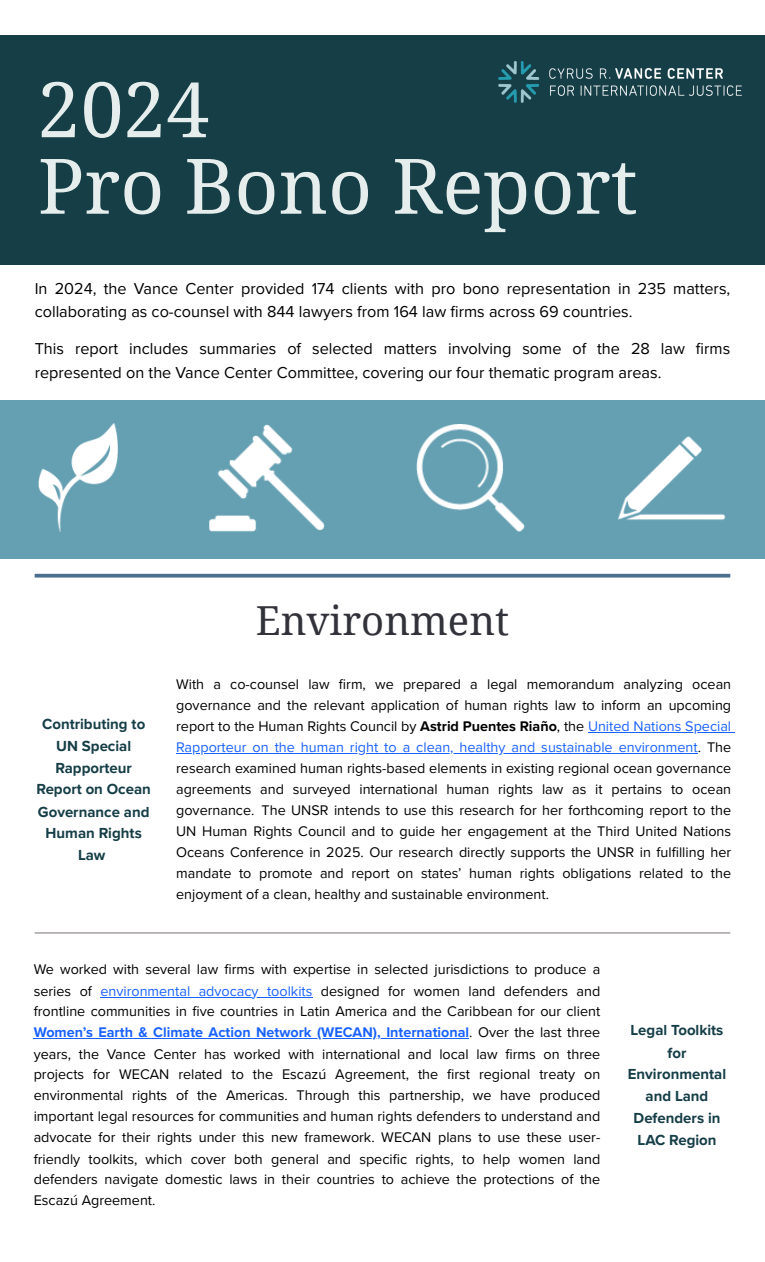
<style>
.page{position:relative;width:765px;height:1262px;background:#fff}
.page>*{position:absolute;margin:0;border:0;box-sizing:border-box;transform-origin:0 0}
.t1{font:76.62px "Noto Serif";color:#e6eded}
.t2{font:40px "Noto Serif";color:#32323a}
.t3{font:16.25px/22.5px "Proxima Nova";color:#000}
.t4{font:700 15px/21.9px "Proxima Nova";color:#153e47;text-align:center}
.t5{font:14.38px/21px "Proxima Nova";color:#000;text-align:justify}
.s1{font-weight:700}
.s2{color:#1a62ff}
.s3{font-weight:700;color:#1a62ff}
</style>
<div class="page">
<div style="left:0;top:35px;width:765px;height:229px;background:#153e47"></div>
<img style="left:499px;top:62px;width:243px;height:40px">
<div style="left:0;top:400px;width:765px;height:159px;background:#65a0b2"></div>
<img style="left:618px;top:436px;width:108px;height:84px">
<img style="left:39px;top:423px;width:79px;height:109px">
<img style="left:417px;top:424px;width:108px;height:108px">
<img style="left:210px;top:424px;width:115px;height:108px">
<svg style="left:35px;top:574px;width:695px;height:4px;fill:#4a6e8d"></svg>
<hr style="left:588px;top:732px;width:143px;height:1px;background:#1a62ff">
<hr style="left:176px;top:753px;width:522px;height:1px;background:#1a62ff">
<hr style="left:35px;top:932px;width:695px;height:2px;background:#b6b2b2">
<hr style="left:100px;top:997px;width:213px;height:1px;background:#1a62ff">
<hr style="left:34px;top:1038px;width:435px;height:1px;background:#1a62ff">
<p class="t1" style="left:38px;top:55px;width:173px">2024</p>
<p class="t1" style="left:38px;top:132px;width:601px">Pro Bono Report</p>
<p class="t3" style="left:35px;top:278px;width:697px">In 2024, the Vance Center provided 174 clients with pro bono representation in 235 matters, collaborating as co-counsel with 844 lawyers from 164 law fi rms across 69 countries.</p>
<p class="t3" style="left:35px;top:338px;width:697px;line-height:23.5px">This report includes summaries of selected matters involving some of the 28 law firms represented on the Vance Center Committee, covering our four thematic program areas.</p>
<p class="t4" style="left:36px;top:713px;width:116px">Contributing to<br>UN Special<br>Rapporteur<br>Report on Ocean<br>Governance and<br>Human Rights<br>Law</p>
<h1 class="t2" style="left:256px;top:592px;width:255px">Environment</h1>
<p class="t5" style="left:176px;top:674px;width:557px">With a co-counsel law firm, we prepared a legal memorandum analyzing ocean governance and the relevant application of human rights law to inform an upcoming report to the Human Rights Council by <span class="s1">Astrid Puentes Riaño</span>, the <span class="s2">United Nations Special Rapporteur on the human right to a clean, healthy and sustainable environment</span>. The research examined human rights-based elements in existing regional ocean governance agreements and surveyed international human rights law as it pertains to ocean governance. The UNSR intends to use this research for her forthcoming report to the UN Human Rights Council and to guide her engagement at the Third United Nations Oceans Conference in 2025. Our research directly supports the UNSR in fulfilling her mandate to promote and report on states’ human rights obligations related to the enjoyment of a clean, healthy and sustainable environment.</p>
<p class="t5" style="left:34px;top:959px;width:568px">We worked with several law fi rms with expertise in selected jurisdictions to produce a series of <span class="s2">environmental advocacy toolkits</span> designed for women land defenders and frontline communities in five countries in Latin America and the Caribbean for our client <span class="s3">Women’s Earth &amp; Climate Action Network (WECAN), International</span>. Over the last three years, the Vance Center has worked with international and local law firms on three projects for WECAN related to the Escazú Agreement, the fi rst regional treaty on environmental rights of the Americas. Through this partnership, we have produced important legal resources for communities and human rights defenders to understand and advocate for their rights under this new framework. WECAN plans to use these user&shy;friendly toolkits, which cover both general and specific rights, to help women land defenders navigate domestic laws in their countries to achieve the protections of the Escazú Agreement.</p>
<p class="t4" style="left:628px;top:1019px;width:100px">Legal Toolkits for<br>Environmental and Land<br>Defenders in<br>LAC Region</p>
</div>
